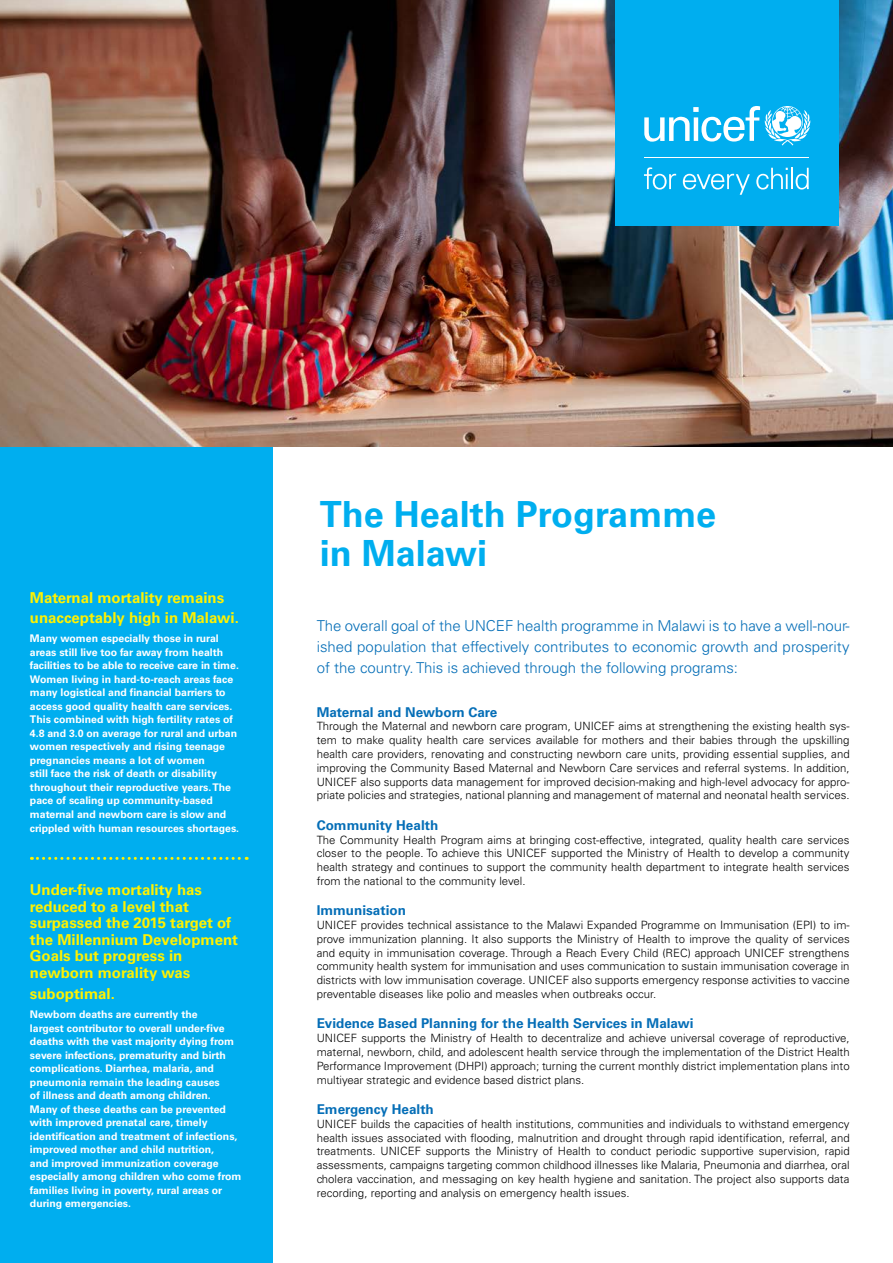
<style>
.page{position:relative;width:893px;height:1263px;background:#fff}
.page>*{position:absolute;margin:0;border:0;box-sizing:border-box;transform-origin:0 0}
.t1{font:700 36px/39px "Univers";color:#00aeef}
.t2{font:300 15px/21px "Univers";color:#056eb7;text-align:justify}
.t3{font:700 15px/16.5px "Univers";color:#fff200}
.t4{font:700 13.5px "Univers";color:#056eb7}
.t5{font:300 11.4px/13.8px "Univers";color:#000;text-align:justify}
.t6{font:700 10.5px/13.5px "Univers";color:#fff}
</style>
<div class="page">
<div style="left:0;top:434px;width:272px;height:829px;background:#00aeef"></div>
<img style="left:0;top:0;width:893px;height:446px">
<div style="left:615px;top:0;width:224px;height:225px;background:#00aeef"></div>
<svg style="left:644px;top:106px;width:166px;height:39px"></svg>
<hr style="left:644px;top:157px;width:165px;height:1px;background:#fff">
<svg style="left:644px;top:167px;width:32px;height:23px"></svg>
<svg style="left:683px;top:174px;width:67px;height:21px"></svg>
<svg style="left:756px;top:168px;width:32px;height:22px"></svg>
<hr style="left:791px;top:168px;width:2px;height:21px;background:#fff">
<svg style="left:796px;top:168px;width:13px;height:22px"></svg>
<svg style="left:31px;top:857px;width:216px;height:3px"></svg>
<h2 class="t3" style="left:30px;top:588px;width:210px;line-height:19.5px">Maternal mortality remains unacceptably high in Malawi.</h2>
<p class="t6" style="left:30px;top:632px;width:211px">Many women especially those in rural areas still live too far away from health facilities to be able to receive care in time.<br>Women living in hard-to-reach areas face many logistical and financial barriers to access good quality health care services.<br>This combined with high fertility rates of 4.8 and 3.0 on average for rural and urban women respectively and rising teenage pregnancies means a lot of women<br>still face the risk of death or disability throughout their reproductive years. The pace of scaling up community-based maternal and newborn care is slow and crippled with human resources shortages.</p>
<h2 class="t3" style="left:30px;top:882px;width:210px">Under-five mortality has reduced to a level that surpassed the 2015 target of the Millennium Development<br>Goals but progress in newborn morality was</h2>
<h2 class="t3" style="left:30px;top:985px;width:87px">suboptimal.</h2>
<p class="t6" style="left:30px;top:1008px;width:213px">Newborn deaths are currently the<br>largest contributor to overall under-five deaths with the vast majority dying from severe infections, prematurity and birth complications. Diarrhea, malaria, and pneumonia remain the leading causes<br>of illness and death among children.<br>Many of these deaths can be prevented with improved prenatal care, timely identification and treatment of infections, improved mother and child nutrition,<br>and improved immunization coverage especially among children who come from families living in poverty, rural areas or during emergencies.</p>
<h1 class="t1" style="left:320px;top:495px;width:398px">The Health Programme in Malawi</h1>
<h2 class="t2" style="left:317px;top:615px;width:534px">The overall goal of the UNCEF health programme in Malawi is to have a well-nour&shy;ished population that effectively contributes to economic growth and prosperity of the country. This is achieved through the following programs:</h2>
<p class="t4" style="left:317px;top:704px;width:182px">Maternal and Newborn Care</p>
<p class="t5" style="left:317px;top:719px;width:534px">Through the Maternal and newborn care program, UNICEF aims at strengthening the existing health sys&shy;tem to make quality health care services available for mothers and their babies through the upskilling health care providers, renovating and constructing newborn care units, providing essential supplies, and improving the Community Based Maternal and Newborn Care services and referral systems. In addition, UNICEF also supports data management for improved decision-making and high-level advocacy for appro&shy;priate policies and strategies, national planning and management of maternal and neonatal health services.</p>
<p class="t4" style="left:317px;top:817px;width:123px">Community Health</p>
<p class="t5" style="left:317px;top:833px;width:534px">The Community Health Program aims at bringing cost-effective, integrated, quality health care services closer to the people. To achieve this UNICEF supported the Ministry of Health to develop a community health strategy and continues to support the community health department to integrate health services from the national to the community level.</p>
<p class="t4" style="left:317px;top:902px;width:91px">Immunisation</p>
<p class="t5" style="left:317px;top:918px;width:534px">UNICEF provides technical assistance to the Malawi Expanded Programme on Immunisation (EPI) to im&shy;prove immunization planning. It also supports the Ministry of Health to improve the quality of services and equity in immunisation coverage. Through a Reach Every Child (REC) approach UNICEF strengthens community health system for immunisation and uses communication to sustain immunisation coverage in districts with low immunisation coverage. UNICEF also supports emergency response activities to vaccine preventable diseases like polio and measles when outbreaks occur.</p>
<p class="t4" style="left:317px;top:1016px;width:378px">Evidence Based Planning for the Health Services in Malawi</p>
<p class="t5" style="left:317px;top:1031px;width:534px">UNICEF supports the Ministry of Health to decentralize and achieve universal coverage of reproductive, maternal, newborn, child, and adolescent health service through the implementation of the District Health Performance Improvement (DHPI) approach; turning the current monthly district implementation plans into multiyear strategic and evidence based district plans.</p>
<p class="t4" style="left:317px;top:1101px;width:119px">Emergency Health</p>
<p class="t5" style="left:317px;top:1117px;width:534px">UNICEF builds the capacities of health institutions, communities and individuals to withstand emergency health issues associated with flooding, malnutrition and drought through rapid identification, referral, and treatments. UNICEF supports the Ministry of Health to conduct periodic supportive supervision, rapid assessments, campaigns targeting common childhood illnesses like Malaria, Pneumonia and diarrhea, oral cholera vaccination, and messaging on key health hygiene and sanitation. The project also supports data recording, reporting and analysis on emergency health issues.</p>
</div>
